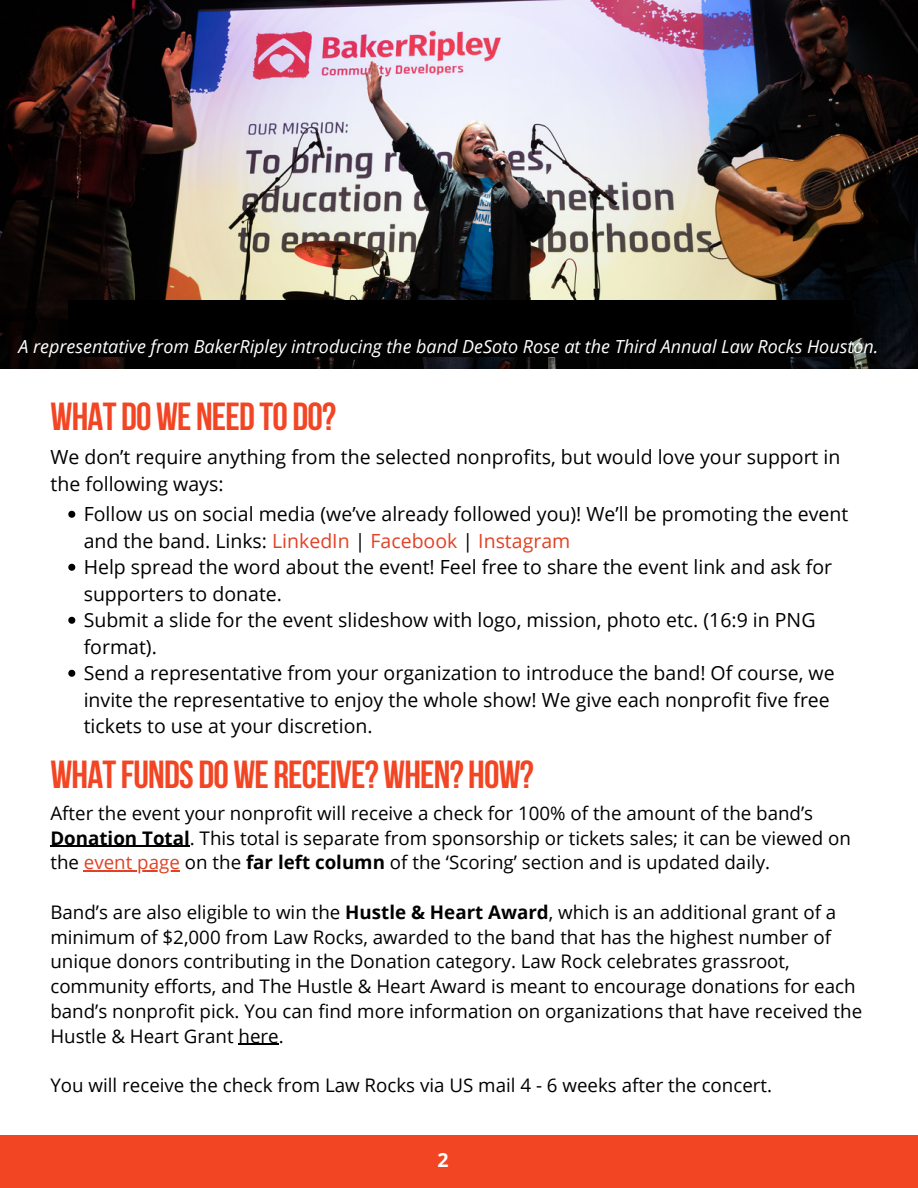
<style>
.page{position:relative;width:918px;height:1188px;background:#fff}
.page>*{position:absolute;margin:0;border:0;box-sizing:border-box;transform-origin:0 0}
.t1{font:700 39px "Bebas Neue";letter-spacing:-.02em;color:#f24523}
.t2{font:19.5px/26.5px "Open Sans";color:#000}
.t3{font:700 19.5px "Open Sans";color:#fff}
.t4{font:18.75px/24.8px "Open Sans";color:#000}
.t5{font:italic 18px "Open Sans";color:#fff}
.s1{color:#e24124}
.s2{font-weight:700}
</style>
<div class="page">
<div style="left:0;top:1135px;width:918px;height:53px;background:#f24523"></div>
<img style="left:0;top:0;width:918px;height:369px">
<svg style="left:68px;top:511px;width:7px;height:7px"></svg>
<svg style="left:68px;top:564px;width:7px;height:7px"></svg>
<svg style="left:68px;top:617px;width:7px;height:7px"></svg>
<svg style="left:68px;top:670px;width:7px;height:7px"></svg>
<div style="left:68px;top:300px;width:783px;height:56px;background:#000"></div>
<hr style="left:50px;top:846px;width:140px;height:1px;background:#000">
<hr style="left:84px;top:870px;width:96px;height:2px;background:#e24124">
<hr style="left:239px;top:1044px;width:40px;height:1px;background:#000">
<p class="t5" style="left:18px;top:333px;width:861px">A representative from BakerRipley introducing the band DeSoto Rose at the Third Annual Law Rocks Houston.</p>
<h1 class="t1" style="left:51px;top:401px;width:287px">WHAT DOWE NEED TO DO?</h1>
<p class="t2" style="left:51px;top:443px;width:791px">We don’t require anything from the selected nonprofits, but would love your support in the following ways:</p>
<p class="t2" style="left:84px;top:500px;width:766px">Follow us on social media (we’ve already followed you)! We’ll be promoting the event and the band. Links: <span class="s1">LinkedIn</span> | <span class="s1">Facebook</span> | <span class="s1">Instagram<br></span>Help spread the word about the event! Feel free to share the event link and ask for supporters to donate.<br>Submit a slide for the event slideshow with logo, mission, photo etc. (16:9 in PNG format).<br>Send a representative from your organization to introduce the band! Of course, we invite the representative to enjoy the whole show! We give each nonprofit five free tickets to use at your discretion.</p>
<h1 class="t1" style="left:50px;top:759px;width:485px">WHATFUNDS DOWE RECEIVE?WHEN? HOW?</h1>
<p class="t4" style="left:50px;top:800px;width:802px">After the event your nonprofit will receive a check for 100% of the amount of the band’s<br><span class="s2">Donation Total</span>. This total is separate from sponsorship or tickets sales; it can be viewed on the <span class="s1">event page</span> on the <span class="s2">far left column</span> of the ‘Scoring’ section and is updated daily.</p>
<p class="t4" style="left:50px;top:899px;width:813px">Band’s are also eligible to win the <span class="s2">Hustle &amp; Heart Award</span>, which is an additional grant of a minimum of $2,000 from Law Rocks, awarded to the band that has the highest number of unique donors contributing in the Donation category. Law Rock celebrates grassroot, community efforts, and The Hustle &amp; Heart Award is meant to encourage donations for each band’s nonprofit pick. You can find more information on organizations that have received the Hustle &amp; Heart Grant here.</p>
<p class="t4" style="left:50px;top:1072px;width:723px">You will receive the check from Law Rocks via US mail 4 - 6 weeks after the concert.</p>
<p class="t3" style="left:437px;top:1146px;width:13px">2</p>
</div>
